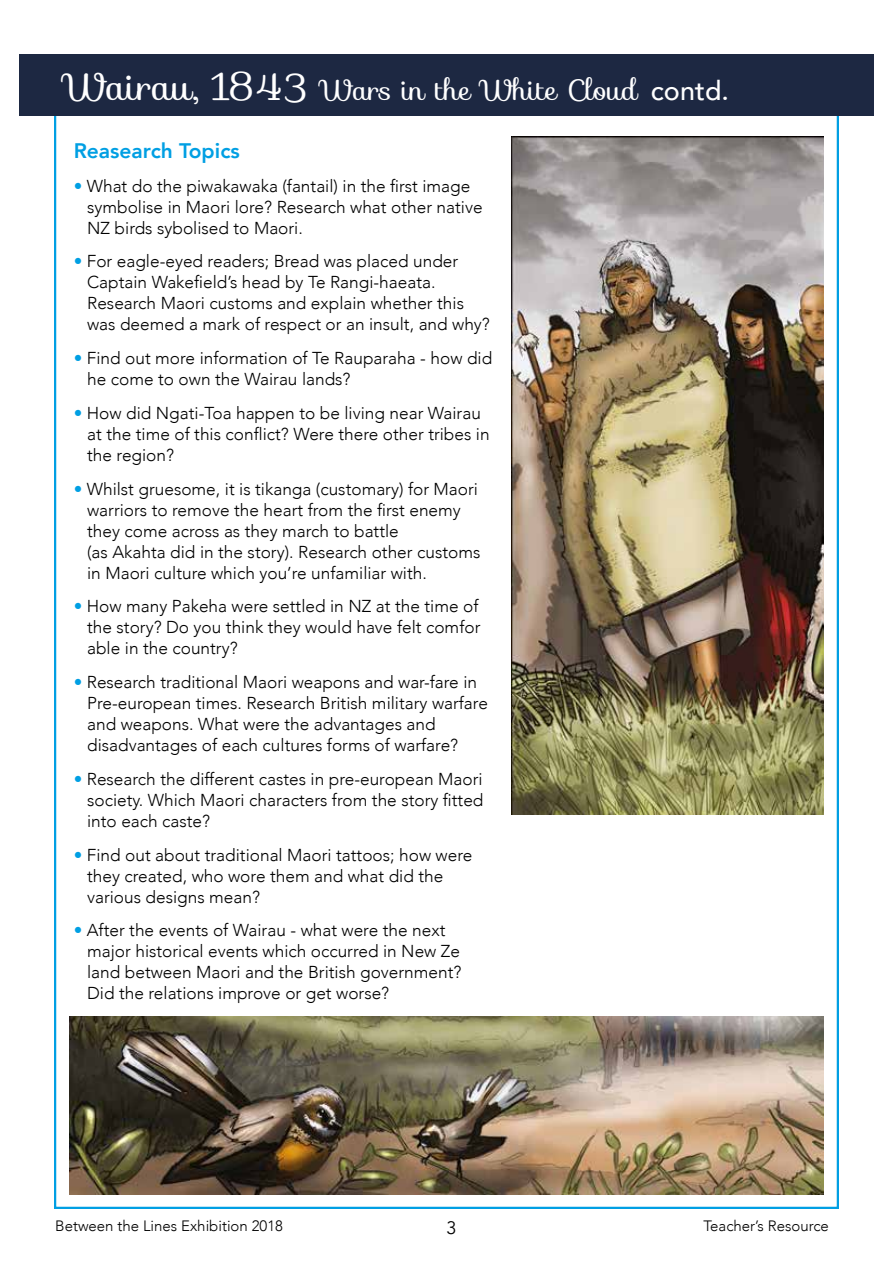
<style>
.page{position:relative;width:893px;height:1263px;background:#fff}
.page>*{position:absolute;margin:0;border:0;box-sizing:border-box;transform-origin:0 0}
.t1{font:28.5px "Sofia";color:#fff}
.t2{font:800 21px "Avenir";color:#009fe3}
.t3{font:18px "Avenir";color:#000}
.t4{font:300 17.25px/21px "Avenir";color:#000}
.t5{font:300 15px "Avenir";color:#000}
.s1{font-size:37.5px}
.s2{font-family:"Avenir";font-weight:500;font-size:27px}
.s3{color:#009fe3}
</style>
<div class="page">
<div style="left:19px;top:54px;width:855px;height:62px;background:#1d2842"></div>
<img style="left:511px;top:137px;width:313px;height:678px">
<img style="left:69px;top:1016px;width:755px;height:179px">
<h1 class="t1" style="left:64px;top:67px;width:667px"><span class="s1">Wairau, 1843</span> Wars in the White Cloud <span class="s2">contd.</span></h1>
<p class="t2" style="left:74px;top:134px;width:168px">Reasearch Topics</p>
<p class="t4" style="left:87px;top:175px;width:397px;text-indent:-13px"><span class="s3">•</span> What do the piwakawaka (fantail) in the first image symbolise in Maori lore? Research what other native<br>NZ birds sybolised to Maori.</p>
<p class="t4" style="left:87px;top:251px;width:404px;text-indent:-13px"><span class="s3">•</span> For eagle-eyed readers; Bread was placed under Captain Wakefield’s head by Te Rangi-haeata.<br>Research Maori customs and explain whether this was deemed a mark of respect or an insult, and why?</p>
<p class="t4" style="left:87px;top:348px;width:407px;text-indent:-13px"><span class="s3">•</span> Find out more information of Te Rauparaha - how did he come to own the Wairau lands?</p>
<p class="t4" style="left:87px;top:402px;width:404px;text-indent:-13px"><span class="s3">•</span> How did Ngati-Toa happen to be living near Wairau at the time of this conflict? Were there other tribes in the region?</p>
<p class="t4" style="left:87px;top:478px;width:395px;text-indent:-13px"><span class="s3">•</span> Whilst gruesome, it is tikanga (customary) for Maori warriors to remove the heart from the first enemy they come across as they march to battle<br>(as Akahta did in the story). Research other customs in Maori culture which you’re unfamiliar with.</p>
<p class="t4" style="left:87px;top:596px;width:395px;text-align:justify;text-indent:-13px"><span class="s3">•</span> How many Pakeha were settled in NZ at the time of the story? Do you think they would have felt comfor able in the country?</p>
<p class="t4" style="left:87px;top:672px;width:402px;text-indent:-13px"><span class="s3">•</span> Research traditional Maori weapons and war-fare in Pre-european times. Research British military warfare and weapons. What were the advantages and disadvantages of each cultures forms of warfare?</p>
<p class="t4" style="left:87px;top:768px;width:398px;text-align:justify;text-indent:-13px"><span class="s3">•</span> Research the different castes in pre-european Maori society. Which Maori characters from the story fitted into each caste?</p>
<p class="t4" style="left:87px;top:844px;width:387px;text-indent:-13px"><span class="s3">•</span> Find out about traditional Maori tattoos; how were they created, who wore them and what did the various designs mean?</p>
<p class="t4" style="left:87px;top:920px;width:376px;text-indent:-13px"><span class="s3">•</span> After the events of Wairau - what were the next major historical events which occurred in New Ze land between Maori and the British government?<br>Did the relations improve or get worse?</p>
<p class="t5" style="left:55px;top:1217px;width:229px">Between the Lines Exhibition 2018</p>
<p class="t3" style="left:446px;top:1217px;width:12px">3</p>
<p class="t5" style="left:703px;top:1217px;width:127px">Teacher’s Resource</p>
</div>
